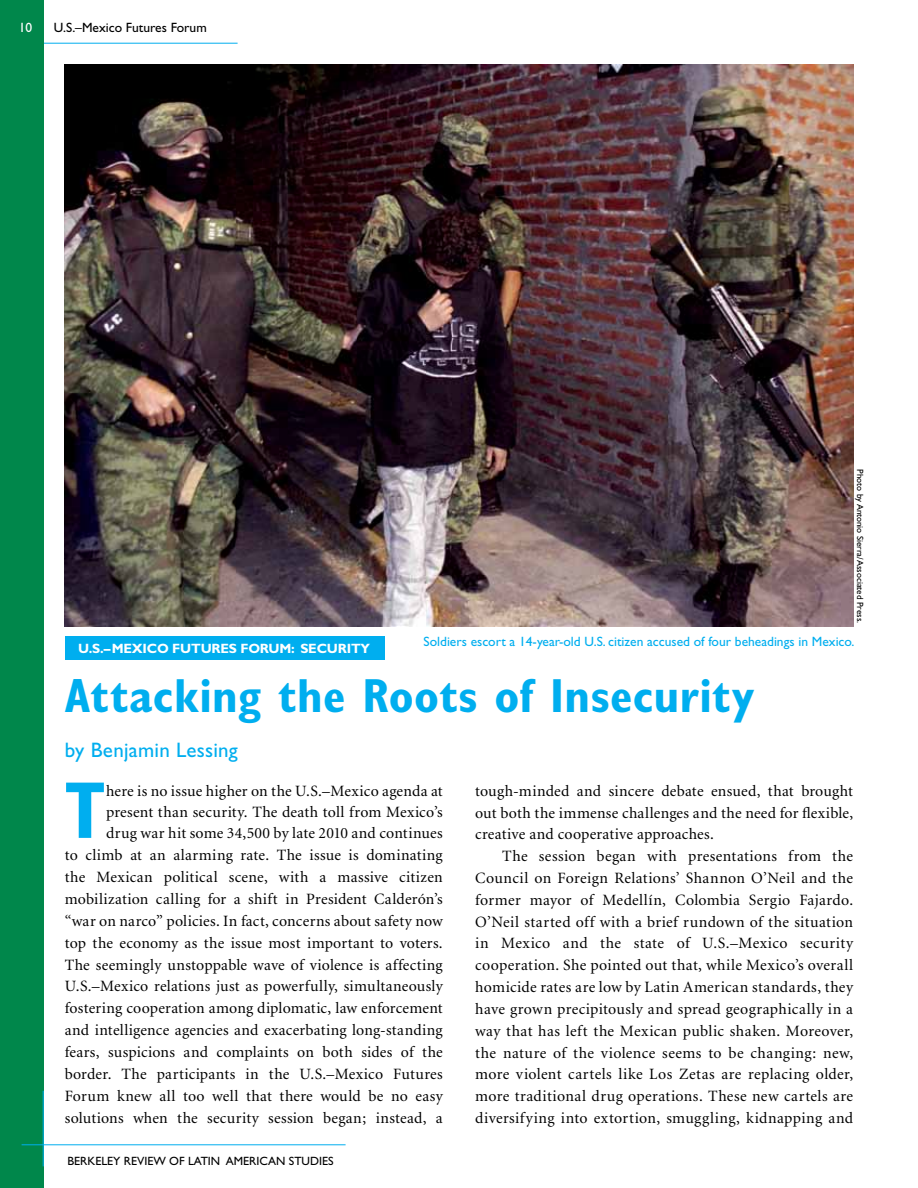
<style>
.page{position:relative;width:918px;height:1188px;background:#fff}
.page>*{position:absolute;margin:0;border:0;box-sizing:border-box;transform-origin:0 0}
.t1{font:700 condensed 80.85px "Gill Sans";color:#00aeef}
.t2{font:700 condensed 48px "Gill Sans";letter-spacing:.01em;color:#00aeef}
.t3{font:21px "Gill Sans";letter-spacing:.01em;color:#00aeef}
.t4{font:15.75px/21.8px "Minion";letter-spacing:.015em;color:#000;text-align:justify}
.t5{font:13.5px "Gill Sans";color:#00aeef}
.t6{font:700 13.5px "Gill Sans";letter-spacing:-.015em;color:#fff}
.t7{font:13.5px "Gill Sans";color:#000}
.t8{font:13.5px "Gill Sans";color:#fff}
.t9{font:12px "Gill Sans";color:#000}
.t10{font:9px "Gill Sans";color:#000}
</style>
<div class="page">
<hr style="left:22px;top:43px;width:216px;height:1px;background:#00aeef">
<hr style="left:43px;top:22px;width:1px;height:75px;background:#00aeef">
<div style="left:0;top:0;width:43px;height:1188px;background:#00874b"></div>
<hr style="left:22px;top:1144px;width:324px;height:1px;background:#00aeef">
<hr style="left:43px;top:1091px;width:1px;height:75px;background:#00aeef">
<div style="left:65px;top:636px;width:320px;height:24px;background:#00aeef"></div>
<img style="left:65px;top:65px;width:788px;height:561px">
<p class="t8" style="left:19px;top:19px;width:15px">10</p>
<p class="t7" style="left:54px;top:19px;width:154px">U.S.–Mexico Futures Forum</p>
<p class="t6" style="left:78px;top:641px;width:293px">U.S.–MEXICO FUTURES FORUM: SECURITY</p>
<p class="t10" style="left:865px;top:469px;width:155px;rotate:90deg">Photo by Antonio Sierra/Associated Press.</p>
<p class="t5" style="left:424px;top:634px;width:433px">Soldiers escort a 14-year-old U.S. citizen accused of four beheadings in Mexico.</p>
<h2 class="t2" style="left:65px;top:667px;width:692px">Attacking the Roots of Insecurity</h2>
<h3 class="t3" style="left:65px;top:738px;width:175px">by Benjamin Lessing</h3>
<h1 class="t1" style="left:65px;top:762px;width:42px">T</h1>
<p class="t4" style="left:65px;top:781px;width:380px;text-align:right">here is no issue higher on the U.S.–Mexico agenda at present than security. The death toll from Mexico’s<br>drug war hit some 34,500 by late 2010 and continues<br>to climb at an alarming rate. The issue is dominating the Mexican political scene, with a massive citizen mobilization calling for a shift in President Calderón’s “war on narco” policies. In fact, concerns about safety now top the economy as the issue most important to voters.<br>The seemingly unstoppable wave of violence is affecting U.S.–Mexico relations just as powerfully, simultaneously fostering cooperation among diplomatic, law enforcement and intelligence agencies and exacerbating long-standing fears, suspicions and complaints on both sides of the border. The participants in the U.S.–Mexico Futures Forum knew all too well that there would be no easy solutions when the security session began; instead, a</p>
<p class="t4" style="left:475px;top:780px;width:380px">tough-minded and sincere debate ensued, that brought out both the immense challenges and the need for flexible, creative and cooperative approaches.</p>
<p class="t4" style="left:475px;top:846px;width:380px;text-indent:27px">The session began with presentations from the Council on Foreign Relations’ Shannon O’Neil and the former mayor of Medellín, Colombia Sergio Fajardo.<br>O’Neil started off with a brief rundown of the situation in Mexico and the state of U.S.–Mexico security cooperation. She pointed out that, while Mexico’s overall homicide rates are low by Latin American standards, they have grown precipitously and spread geographically in a way that has left the Mexican public shaken. Moreover, the nature of the violence seems to be changing: new, more violent cartels like Los Zetas are replacing older, more traditional drug operations. These new cartels are diversifying into extortion, smuggling, kidnapping and</p>
<p class="t9" style="left:67px;top:1154px;width:268px">BERKELEY REVIEW OF LATIN AMERICAN STUDIES</p>
</div>
